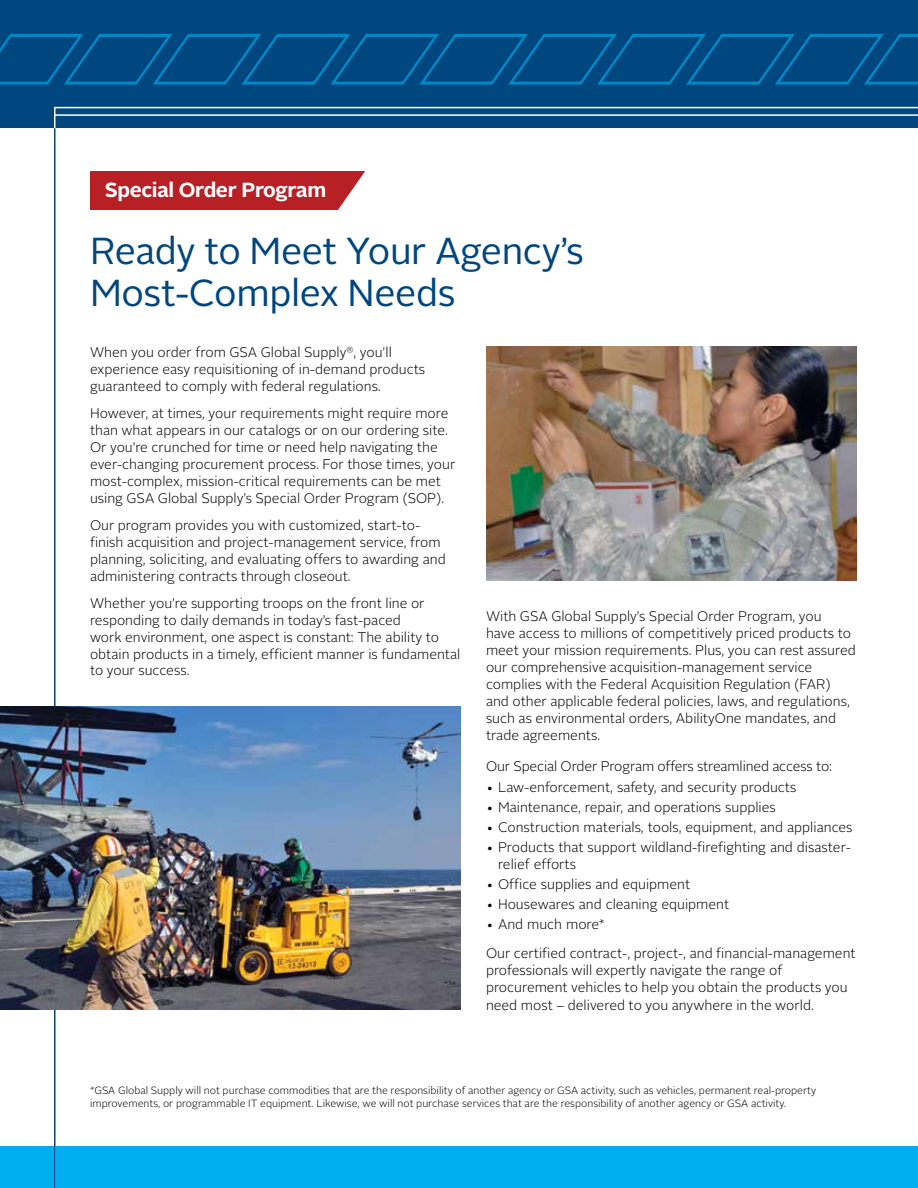
<style>
.page{position:relative;width:918px;height:1188px;background:#fff}
.page>*{position:absolute;margin:0;border:0;box-sizing:border-box;transform-origin:0 0}
.t1{font:37.5px/42px "Alright Sans";letter-spacing:-.01em;color:#00467f}
.Catalog_Heading{font:700 20.4px "Alright Sans";letter-spacing:-.02em;color:#fff}
.BodyCopy{font:300 13.8px/16.8px "Alright Sans";color:#000}
.Bullets{font:300 13.8px/17px "Alright Sans";color:#000}
.BodyCopy-2{font:300 10.5px/13.5px "Alright Sans";color:#000}
</style>
<div class="page">
<div style="left:0;top:1146px;width:918px;height:42px;background:#00aeef"></div>
<div style="left:0;top:0;width:918px;height:128px;background:#00467f"></div>
<hr style="left:54px;top:107px;width:864px;height:1px;background:#fff">
<hr style="left:54px;top:108px;width:2px;height:20px;background:#fff">
<hr style="left:54px;top:128px;width:2px;height:1060px;background:#00467f">
<hr style="left:54px;top:114px;width:864px;height:2px;background:#fff">
<hr style="left:917px;top:0;width:1px;height:128px;background:#00467f">
<svg style="left:0;top:34px;width:918px;height:51px"></svg>
<div style="left:90px;top:171px;width:275px;height:39px;background:#b72126"></div>
<img style="left:0;top:706px;width:460px;height:304px">
<img style="left:486px;top:346px;width:370px;height:234px">
<p class="Catalog_Heading" style="left:105px;top:176px;width:223px">Special Order Program</p>
<p class="t1" style="left:90px;top:231px;width:496px">Ready to Meet Your Agency’s<br>Most-Complex Needs</p>
<p class="BodyCopy" style="left:90px;top:344px;width:337px">When you order from GSA Global Supply<sup>®</sup>, you’ll experience easy requisitioning of in-demand products guaranteed to comply with federal regulations.</p>
<p class="BodyCopy" style="left:90px;top:405px;width:367px">However, at times, your requirements might require more than what appears in our catalogs or on our ordering site.<br>Or you’re crunched for time or need help navigating the ever-changing procurement process. For those times, your most-complex, mission-critical requirements can be met using GSA Global Supply’s Special Order Program (SOP).</p>
<p class="BodyCopy" style="left:90px;top:517px;width:357px">Our program provides you with customized, start-to&shy;finish acquisition and project-management service, from planning, soliciting, and evaluating offers to awarding and administering contracts through closeout.</p>
<p class="BodyCopy" style="left:90px;top:595px;width:372px">Whether you’re supporting troops on the front line or responding to daily demands in today’s fast-paced<br>work environment, one aspect is constant: The ability to obtain products in a timely, efficient manner is fundamental to your success.</p>
<p class="BodyCopy" style="left:486px;top:608px;width:371px">With GSA Global Supply’s Special Order Program, you<br>have access to millions of competitively priced products to meet your mission requirements. Plus, you can rest assured our comprehensive acquisition-management service complies with the Federal Acquisition Regulation (FAR) and other applicable federal policies, laws, and regulations, such as environmental orders, AbilityOne mandates, and trade agreements.</p>
<p class="BodyCopy" style="left:486px;top:758px;width:348px">Our Special Order Program offers streamlined access to:</p>
<p class="Bullets" style="left:486px;top:779px;width:312px">• Law-enforcement, safety, and security products</p>
<p class="Bullets" style="left:486px;top:799px;width:291px">• Maintenance, repair, and operations supplies</p>
<p class="Bullets" style="left:486px;top:819px;width:368px">• Construction materials, tools, equipment, and appliances</p>
<p class="Bullets" style="left:498px;top:839px;width:354px;text-indent:-12px">• Products that support wildland-firefighting and disaster&shy;relief efforts</p>
<p class="Bullets" style="left:486px;top:876px;width:206px">• Office supplies and equipment</p>
<p class="Bullets" style="left:486px;top:896px;width:245px">• Housewares and cleaning equipment</p>
<p class="Bullets" style="left:486px;top:916px;width:120px">• And much more*</p>
<p class="BodyCopy" style="left:486px;top:945px;width:371px">Our certified contract-, project-, and financial-management professionals will expertly navigate the range of procurement vehicles to help you obtain the products you need most – delivered to you anywhere in the world.</p>
<p class="BodyCopy-2" style="left:90px;top:1083px;width:728px">*GSA Global Supply will not purchase commodities that are the responsibility of another agency or GSA activity, such as vehicles, permanent real-property improvements, or programmable IT equipment. Likewise, we will not purchase services that are the responsibility of another agency or GSA activity.</p>
</div>
